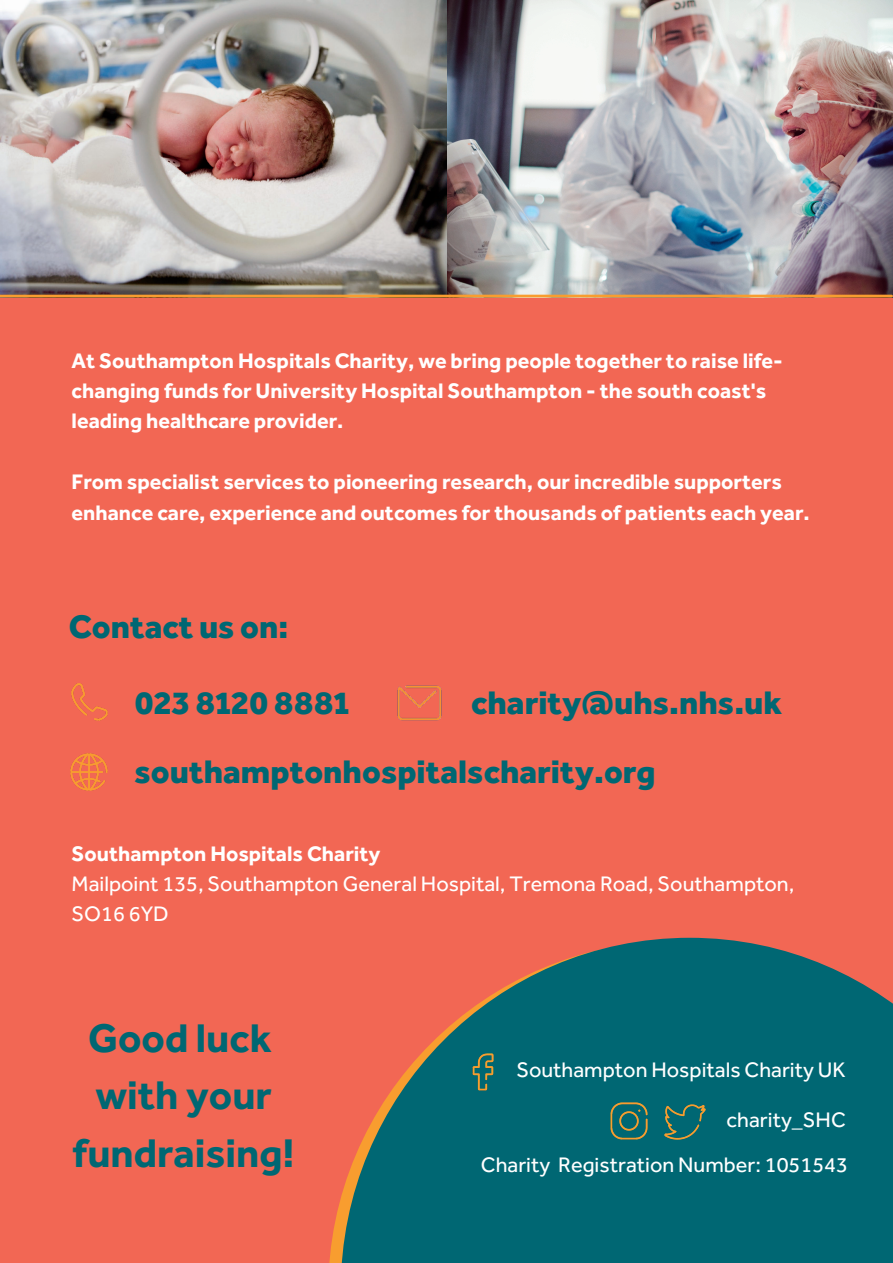
<style>
.page{position:relative;width:893px;height:1263px;background:#f26754}
.page>*{position:absolute;margin:0;border:0;box-sizing:border-box;transform-origin:0 0}
.t1{font:700 41.4px/57.8px "Effra";color:#006773;text-align:center}
.t2{font:800 33.75px/69.6px "Effra";color:#006773}
.t3{font:700 21.75px/30.4px "Effra";color:#fff}
.t4{font:21.75px/30.4px "Effra";color:#fff}
</style>
<div class="page">
<svg style="left:341px;top:938px;width:552px;height:325px;fill:#006773"></svg>
<img style="left:609px;top:1100px;width:41px;height:41px">
<img style="left:662px;top:1102px;width:45px;height:39px">
<img style="left:70px;top:753px;width:38px;height:38px">
<img style="left:470px;top:1052px;width:26px;height:41px">
<img style="left:71px;top:683px;width:37px;height:38px">
<img style="left:397px;top:685px;width:45px;height:36px">
<img style="left:0;top:0;width:893px;height:298px">
<hr style="left:0;top:295px;width:891px;height:2px;background:#f89d2f">
<p class="t3" style="left:72px;top:345px;width:713px">At Southampton Hospitals Charity, we bring people together to raise life&shy;changing funds for University Hospital Southampton - the south coast's leading healthcare provider.</p>
<p class="t3" style="left:72px;top:466px;width:739px">From specialist services to pioneering research, our incredible supporters enhance care, experience and outcomes for thousands of patients each year.</p>
<h2 class="t2" style="left:69px;top:591px;width:221px">Contact us on:</h2>
<h2 class="t2" style="left:134px;top:667px;width:649px;text-indent:337px">charity@uhs.nhs.uk southamptonhospitalscharity.org</h2>
<h2 class="t2" style="left:134px;top:667px;width:217px">023 8120 8881</h2>
<p class="t3" style="left:72px;top:838px;width:310px">Southampton Hospitals Charity</p>
<p class="t4" style="left:72px;top:868px;width:724px">Mailpoint 135, Southampton General Hospital, Tremona Road, Southampton,<br>SO16 6YD</p>
<h1 class="t1" style="left:73px;top:1008px;width:224px">Good luck with your fundraising!</h1>
<p class="t4" style="left:516px;top:1054px;width:331px">Southampton Hospitals Charity UK</p>
<p class="t4" style="left:726px;top:1104px;width:121px">charity_SHC</p>
<p class="t4" style="left:481px;top:1149px;width:368px">Charity Registration Number: 1051543</p>
</div>
